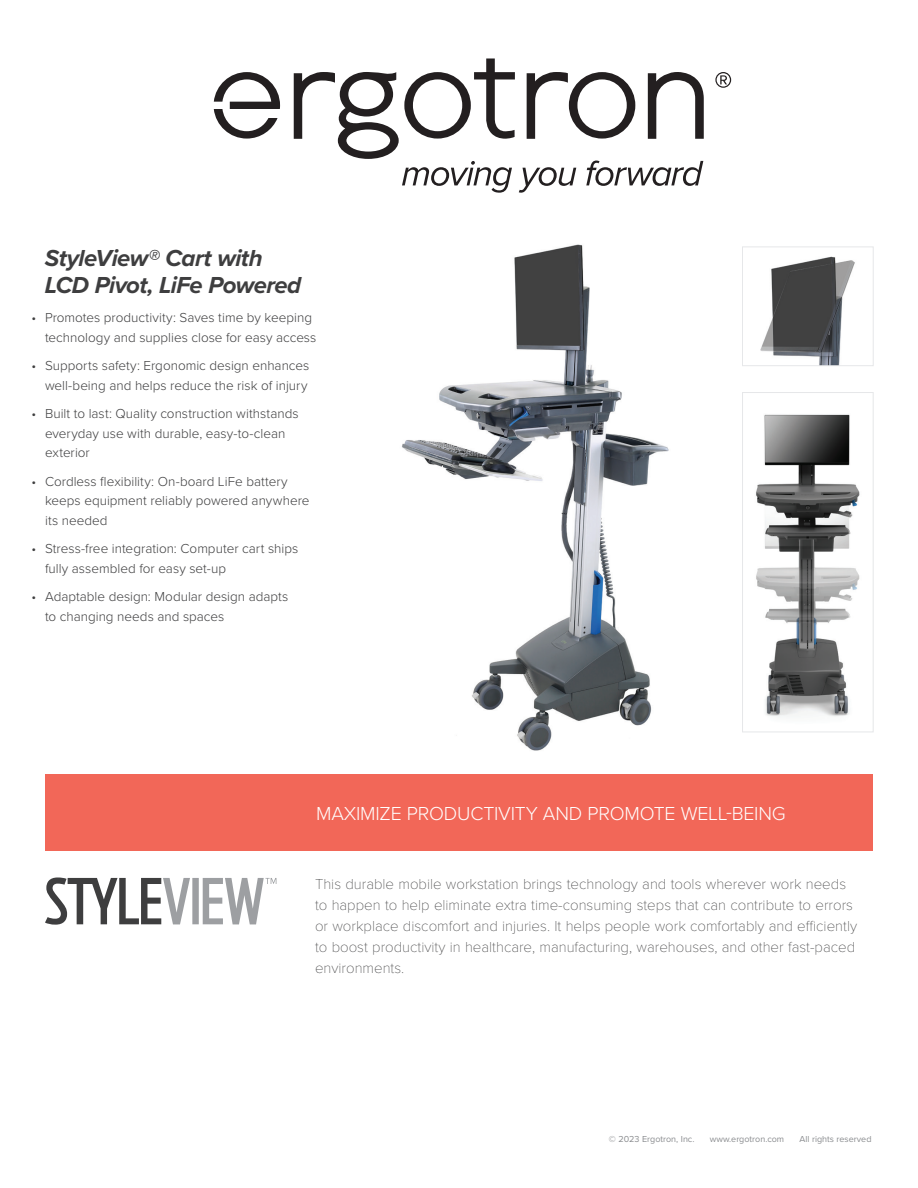
<style>
.page{position:relative;width:918px;height:1188px;background:#fff}
.page>*{position:absolute;margin:0;border:0;box-sizing:border-box;transform-origin:0 0}
.t1{font:italic 700 24px/27px "Proxima Nova";letter-spacing:-.025em;color:#3e3e3f}
.t2{font:300 19.5px "Proxima Nova";letter-spacing:-.01em;color:#fff}
.t3{font:100 15px/21px "Proxima Nova T";color:#3e3e3f}
.t4{font:300 13.5px/19.5px "Proxima Nova";color:#3e3e3f}
.t5{font:9px "Proxima Nova";color:#8a8c8f}
</style>
<div class="page">
<div style="left:45px;top:774px;width:828px;height:76px;background:#f26758"></div>
<svg style="left:45px;top:878px;width:231px;height:47px"></svg>
<svg style="left:715px;top:72px;width:16px;height:16px"></svg>
<svg style="left:214px;top:72px;width:66px;height:67px"></svg>
<svg style="left:294px;top:58px;width:410px;height:135px"></svg>
<img style="left:402px;top:244px;width:267px;height:507px">
<img style="left:756px;top:414px;width:104px;height:303px">
<div style="left:742px;top:392px;width:132px;height:340px;border:1px solid #e6e7e9"></div>
<img style="left:760px;top:256px;width:95px;height:108px">
<div style="left:742px;top:247px;width:132px;height:119px;border:1px solid #e6e7e9"></div>
<h1 class="t1" style="left:45px;top:244px;width:258px">StyleView® Cart with<br>LCD Pivot, LiFe Powered</h1>
<p class="t4" style="left:45px;top:307px;width:273px;text-indent:-14px">• Promotes productivity: Saves time by keeping technology and supplies close for easy access</p>
<p class="t4" style="left:32px;top:355px;width:279px;text-align:right">• Supports safety: Ergonomic design enhances well-being and helps reduce the risk of injury</p>
<p class="t4" style="left:45px;top:403px;width:255px;text-indent:-14px">• Built to last: Quality construction withstands everyday use with durable, easy-to-clean exterior</p>
<p class="t4" style="left:45px;top:471px;width:266px;text-indent:-14px">• Cordless flexibility: On-board LiFe battery keeps equipment reliably powered anywhere its needed</p>
<p class="t4" style="left:45px;top:538px;width:255px;text-indent:-14px">• Stress-free integration: Computer cart ships fully assembled for easy set-up</p>
<p class="t4" style="left:45px;top:586px;width:245px;text-indent:-14px">• Adaptable design: Modular design adapts to changing needs and spaces</p>
<h2 class="t2" style="left:316px;top:799px;width:471px">MAXIMIZE PRODUCTIVITY AND PROMOTE WELL-BEING</h2>
<p class="t3" style="left:315px;top:873px;width:544px">This durable mobile workstation brings technology and tools wherever work needs to happen to help eliminate extra time-consuming steps that can contribute to errors or workplace discomfort and injuries. It helps people work comfortably and efficiently to boost productivity in healthcare, manufacturing, warehouses, and other fast-paced environments.</p>
<p class="t5" style="left:609px;top:1132px;width:87px">© 2023 Ergotron, Inc.</p>
<p class="t5" style="left:710px;top:1132px;width:76px">www.ergotron.com</p>
<p class="t5" style="left:800px;top:1132px;width:73px">All rights reserved</p>
</div>
